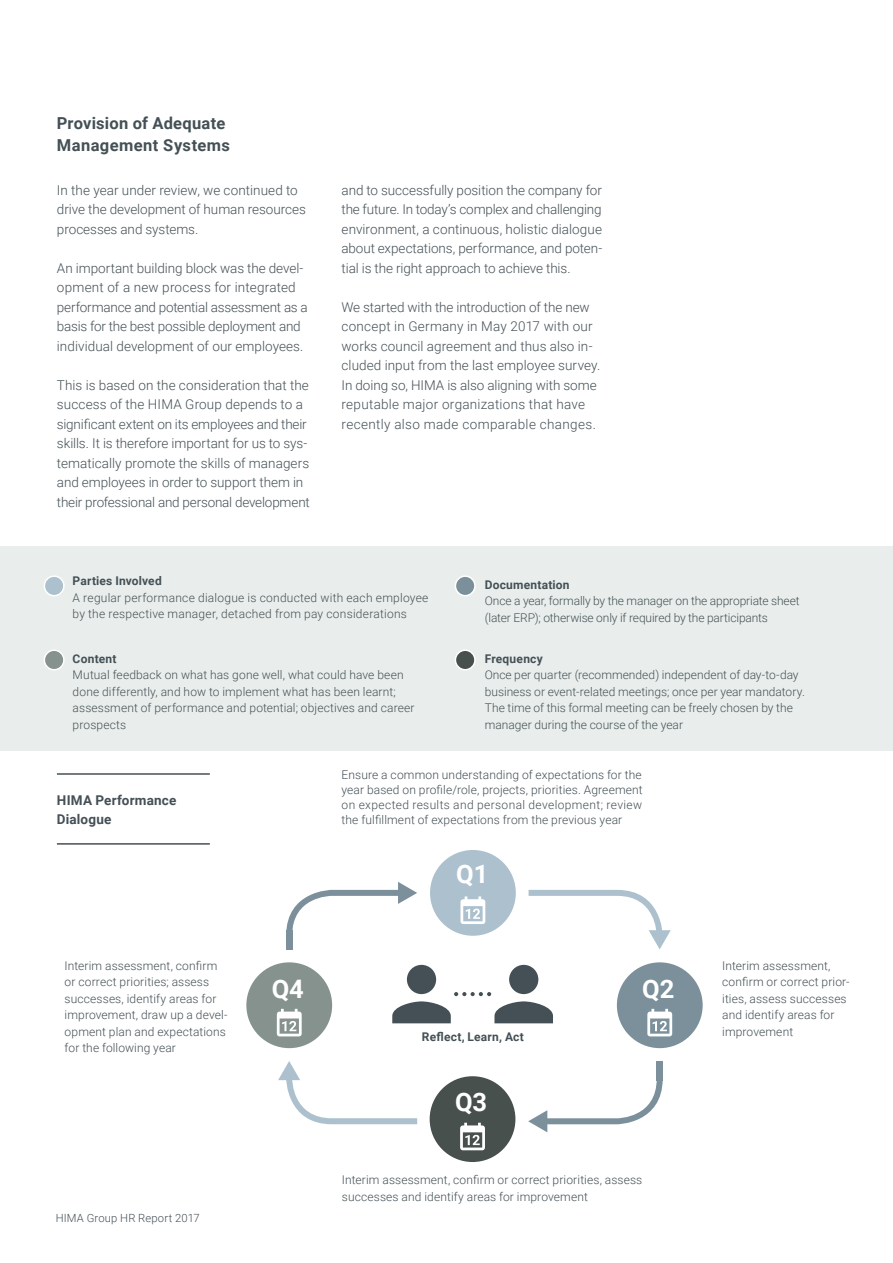
<style>
.page{position:relative;width:893px;height:1263px;background:#fff}
.page>*{position:absolute;margin:0;border:0;box-sizing:border-box;transform-origin:0 0}
.t1{font:700 25.5px "Roboto";color:#fff}
.t2{font:700 16.5px/21.6px "Roboto";letter-spacing:.015em;color:#445055}
.t3{font:300 13.5px/19.5px "Roboto";color:#445055}
.t4{font:700 13.5px/19.5px "Roboto";letter-spacing:.015em;color:#445055}
.t5{font:300 12px/16.5px "Roboto";letter-spacing:.01em;color:#445055}
.t6{font:300 12px/16.5px "Roboto";letter-spacing:-.01em;color:#445055}
.t7{font:700 12px "Roboto";letter-spacing:.015em;color:#445055}
.t8{font:300 11.25px "Roboto";letter-spacing:.015em;color:#445055}
</style>
<div class="page">
<div style="left:0;top:546px;width:893px;height:204px;background:#e9eeec"></div>
<hr style="left:57px;top:773px;width:153px;height:2px;background:#445055">
<hr style="left:57px;top:843px;width:153px;height:2px;background:#445055">
<div style="left:44px;top:575px;width:21px;height:21px;background:#acc1cd;border:2px solid #fff;border-radius:50%"></div>
<div style="left:455px;top:575px;width:21px;height:21px;background:#7b909b;border:2px solid #fff;border-radius:50%"></div>
<div style="left:44px;top:649px;width:21px;height:21px;background:#85928d;border:2px solid #fff;border-radius:50%"></div>
<div style="left:455px;top:649px;width:21px;height:21px;background:#47504d;border:2px solid #fff;border-radius:50%"></div>
<div style="left:407px;top:965px;width:29px;height:29px;background:#445055;border-radius:50%"></div>
<div style="left:509px;top:965px;width:29px;height:29px;background:#445055;border-radius:50%"></div>
<svg style="left:392px;top:992px;width:161px;height:31px"></svg>
<div style="left:617px;top:962px;width:86px;height:86px;background:#7b909b;border-radius:50%"></div>
<svg style="left:647px;top:1009px;width:25px;height:27px"></svg>
<div style="left:430px;top:850px;width:86px;height:86px;background:#acc1cd;border-radius:50%"></div>
<svg style="left:460px;top:896px;width:25px;height:28px"></svg>
<div style="left:246px;top:962px;width:86px;height:86px;background:#85928d;border-radius:50%"></div>
<svg style="left:277px;top:1009px;width:25px;height:27px"></svg>
<div style="left:430px;top:1076px;width:85px;height:86px;background:#47504d;border-radius:50%"></div>
<svg style="left:460px;top:1123px;width:25px;height:27px"></svg>
<svg style="left:286px;top:882px;width:131px;height:58px"></svg>
<div style="left:286px;top:930px;width:6px;height:19px;background:#7b909b"></div>
<svg style="left:529px;top:890px;width:142px;height:59px"></svg>
<svg style="left:278px;top:1061px;width:139px;height:63px"></svg>
<div style="left:657px;top:1061px;width:6px;height:19px;background:#7b909b"></div>
<svg style="left:528px;top:1071px;width:135px;height:61px"></svg>
<h2 class="t2" style="left:57px;top:112px;width:175px">Provision of Adequate<br>Management Systems</h2>
<p class="t3" style="left:57px;top:180px;width:250px">In the year under review, we continued to drive the development of human resources processes and systems.</p>
<p class="t3" style="left:57px;top:258px;width:252px">An important building block was the devel&shy;opment of a new process for integrated performance and potential assessment as a basis for the best possible deployment and individual development of our employees.</p>
<p class="t3" style="left:57px;top:375px;width:254px">This is based on the consideration that the success of the HIMA Group depends to a significant extent on its employees and their skills. It is therefore important for us to sys&shy;tematically promote the skills of managers and employees in order to support them in their professional and personal development</p>
<p class="t3" style="left:342px;top:180px;width:262px;text-align:justify">and to successfully position the company for the future. In today’s complex and challenging environment, a continuous, holistic dialogue about expectations, performance, and poten&shy;tial is the right approach to achieve this.</p>
<p class="t3" style="left:342px;top:297px;width:260px">We started with the introduction of the new concept in Germany in May 2017 with our works council agreement and thus also in&shy;cluded input from the last employee survey.<br>In doing so, HIMA is also aligning with some reputable major organizations that have recently also made comparable changes.</p>
<p class="t7" style="left:73px;top:572px;width:91px">Parties Involved</p>
<p class="t5" style="left:73px;top:589px;width:357px">A regular performance dialogue is conducted with each employee by the respective manager, detached from pay considerations</p>
<p class="t7" style="left:73px;top:650px;width:45px">Content</p>
<p class="t5" style="left:73px;top:666px;width:343px">Mutual feedback on what has gone well, what could have been done differently, and how to implement what has been learnt; assessment of performance and potential; objectives and career prospects</p>
<p class="t7" style="left:485px;top:576px;width:86px">Documentation</p>
<p class="t6" style="left:485px;top:592px;width:316px">Once a year, formally by the manager on the appropriate sheet (later ERP); otherwise only if required by the participants</p>
<p class="t7" style="left:485px;top:650px;width:59px">Frequency</p>
<p class="t5" style="left:485px;top:666px;width:322px">Once per quarter (recommended) independent of day-to-day business or event-related meetings; once per year mandatory.<br>The time of this formal meeting can be freely chosen by the manager during the course of the year</p>
<p class="t4" style="left:57px;top:789px;width:121px">HIMA Performance<br>Dialogue</p>
<p class="t5" style="left:342px;top:766px;width:303px;line-height:15px;text-align:justify">Ensure a common understanding of expectations for the year based on profile/role, projects, priorities. Agreement on expected results and personal development; review the fulfillment of expectations from the previous year</p>
<h1 class="t1" style="left:456px;top:856px;width:34px">Q1</h1>
<p class="t5" style="left:65px;top:957px;width:165px">Interim assessment, confirm or correct priorities; assess successes, identify areas for improvement, draw up a devel&shy;opment plan and expectations for the following year</p>
<p class="t5" style="left:722px;top:957px;width:129px">Interim assessment, confirm or correct prior&shy;ities, assess successes and identify areas for improvement</p>
<h1 class="t1" style="left:272px;top:971px;width:34px">Q4</h1>
<h1 class="t1" style="left:642px;top:971px;width:34px">Q2</h1>
<p class="t7" style="left:422px;top:1028px;width:103px">Reflect, Learn, Act</p>
<h1 class="t1" style="left:455px;top:1083px;width:34px">Q3</h1>
<p class="t8" style="left:56px;top:1210px;width:146px">HIMA Group HR Report 2017</p>
<p class="t5" style="left:342px;top:1171px;width:302px">Interim assessment, confirm or correct priorities, assess successes and identify areas for improvement</p>
</div>
